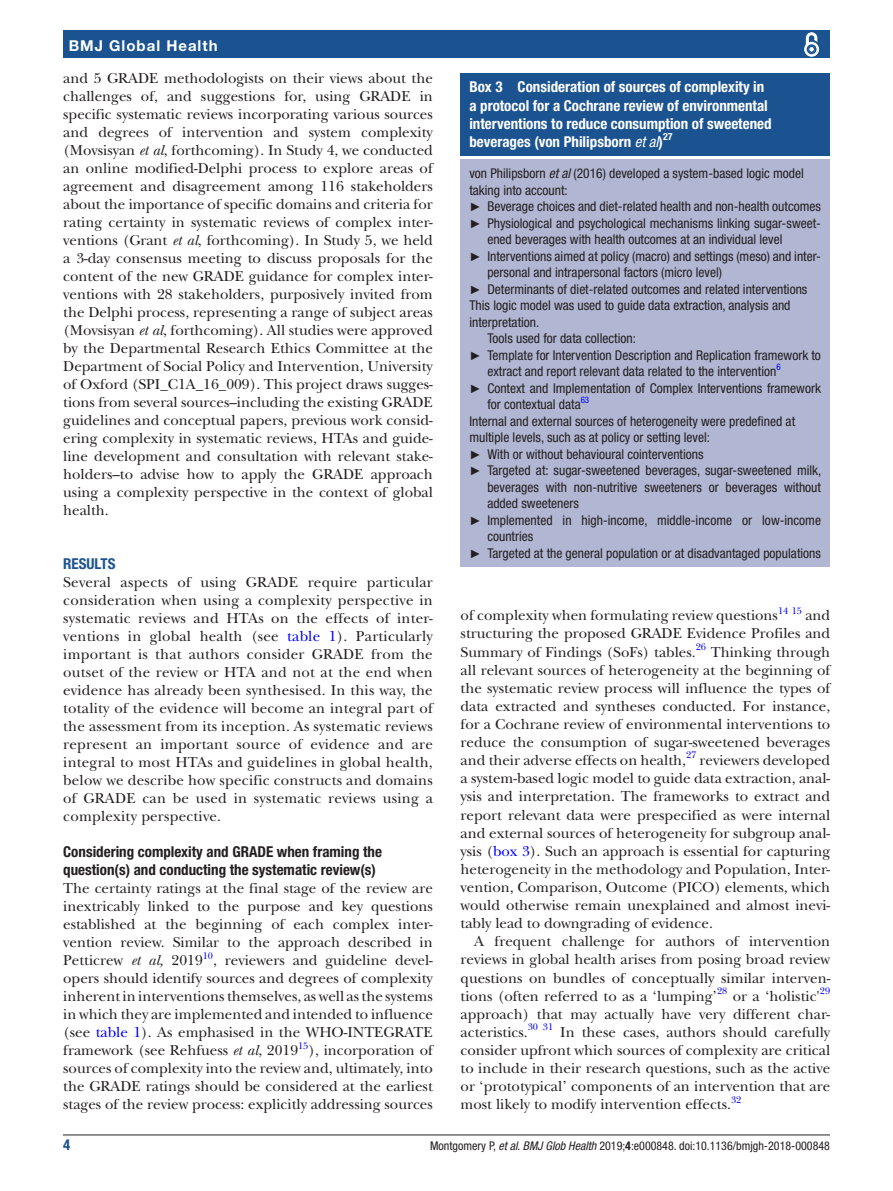
<style>
.page{position:relative;width:893px;height:1191px;background:#fff}
.page>*{position:absolute;margin:0;border:0;box-sizing:border-box;transform-origin:0 0}
.t1{font:15px/18px "New Baskerville";color:#231f20;text-align:justify}
.t2{font:700 condensed 15px/18px "Helvetica Neue LT Std";color:#fff}
.t3{font:700 condensed 15px/18px "Helvetica Neue LT Std";color:#231f20}
.t4{font:700 15px "Helvetica Neue LT Std";letter-spacing:.065em;color:#fff}
.t5{font:700 condensed 15px "Helvetica Neue LT Std";color:#1b5391}
.t6{font:condensed 13.5px "Helvetica Neue LT Std";color:#231f20}
.t7{font:condensed 12px "Helvetica Neue LT Std";color:#231f20}
.t8{font:9.9px "New Baskerville";color:#00f}
.t9{font:700 condensed 9.9px "Helvetica Neue LT Std";color:#fff}
.s1{font-style:italic}
.s2{color:#00f}
.s3{font-weight:400;font-style:italic}
.s4{font-family:"Arial";font-stretch:normal;font-size:12px}
.s5{font-weight:700}
</style>
<div class="page">
<hr style="left:63px;top:1134px;width:767px;height:1px;background:#231f20">
<div style="left:63px;top:31px;width:767px;height:27px;background:#1b5391"></div>
<svg style="left:804px;top:32px;width:16px;height:25px"></svg>
<div style="left:808px;top:46px;width:7px;height:7px;border:1px solid #1b5391;border-radius:50%"></div>
<div style="left:460px;top:73px;width:370px;height:82px;background:#1b5391"></div>
<div style="left:460px;top:160px;width:370px;height:407px;background:#b1b7d3"></div>
<p class="t4" style="left:69px;top:36px;width:150px">BMJ Global Health</p>
<p class="t1" style="left:63px;top:69px;width:371px">and 5 GRADE methodologists on their views about the challenges of, and suggestions for, using GRADE in specific systematic reviews incorporating various sources and degrees of intervention and system complexity (Movsisyan <span class="s1">et al</span>, forthcoming). In Study 4, we conducted an online modified-Delphi process to explore areas of agreement and disagreement among 116 stakeholders about the importance of specific domains and criteria for rating certainty in systematic reviews of complex inter&shy;ventions (Grant <span class="s1">et al</span>, forthcoming). In Study 5, we held a 3-day consensus meeting to discuss proposals for the content of the new GRADE guidance for complex inter&shy;ventions with 28 stakeholders, purposively invited from the Delphi process, representing a range of subject areas (Movsisyan <span class="s1">et al</span>, forthcoming). All studies were approved by the Departmental Research Ethics Committee at the Department of Social Policy and Intervention, University of Oxford (SPI_C1A_16_009). This project draws sugges&shy;tions from several sources–including the existing GRADE guidelines and conceptual papers, previous work consid&shy;ering complexity in systematic reviews, HTAs and guide&shy;line development and consultation with relevant stake&shy;holders–to advise how to apply the GRADE approach using a complexity perspective in the context of global health.</p>
<p class="t5" style="left:63px;top:555px;width:54px">Results</p>
<p class="t1" style="left:63px;top:573px;width:371px">Several aspects of using GRADE require particular consideration when using a complexity perspective in systematic reviews and HTAs on the effects of inter&shy;ventions in global health (see <span class="s2">table 1</span>). Particularly important is that authors consider GRADE from the outset of the review or HTA and not at the end when evidence has already been synthesised. In this way, the totality of the evidence will become an integral part of the assessment from its inception. As systematic reviews represent an important source of evidence and are integral to most HTAs and guidelines in global health, below we describe how specific constructs and domains of GRADE can be used in systematic reviews using a complexity perspective.</p>
<p class="t3" style="left:63px;top:842px;width:320px">Considering complexity and GRADE when framing the question(s) and conducting the systematic review(s)</p>
<p class="t1" style="left:63px;top:879px;width:371px">The certainty ratings at the final stage of the review are inextricably linked to the purpose and key questions established at the beginning of each complex inter&shy;vention review. Similar to the approach described in Petticrew <span class="s1">et al,</span> 2019</p>
<p class="t8" style="left:203px;top:949px;width:12px">10</p>
<p class="t1" style="left:63px;top:951px;width:371px;text-indent:150px">, reviewers and guideline devel&shy;opers should identify sources and degrees of complexity inherent in interventions themselves, as well as the systems in which they are implemented and intended to influence (see <span class="s2">table 1</span>). As emphasised in the WHO-INTEGRATE framework (see Rehfuess <span class="s1">et al</span>, 2019</p>
<p class="t8" style="left:298px;top:1039px;width:12px">15</p>
<p class="t1" style="left:63px;top:1041px;width:371px;text-indent:245px">), incorporation of sources of complexity into the review and, ultimately, into the GRADE ratings should be considered at the earliest stages of the review process: explicitly addressing sources</p>
<p class="t2" style="left:469px;top:78px;width:304px">Box 3 Consideration of sources of complexity in a protocol for a Cochrane review of environmental interventions to reduce consumption of sweetened beverages (von Philipsborn <span class="s3">et al</span>)</p>
<p class="t9" style="left:663px;top:130px;width:11px">27</p>
<p class="t6" style="left:469px;top:166px;width:336px">von Philipsborn <span class="s1">et al</span> (2016) developed a system-based logic model</p>
<p class="t6" style="left:469px;top:182px;width:100px">taking into account:</p>
<p class="t6" style="left:469px;top:199px;width:353px"><span class="s4">►</span> Beverage choices and diet-related health and non-health outcomes</p>
<p class="t6" style="left:469px;top:215px;width:353px"><span class="s4">►</span> Physiological and psychological mechanisms linking sugar-sweet-</p>
<p class="t6" style="left:487px;top:232px;width:297px">ened beverages with health outcomes at an individual level</p>
<p class="t6" style="left:469px;top:248px;width:353px"><span class="s4">►</span> Interventions aimed at policy (macro) and settings (meso) and inter-</p>
<p class="t6" style="left:487px;top:265px;width:236px">personal and intrapersonal factors (micro level)</p>
<p class="t6" style="left:469px;top:281px;width:340px"><span class="s4">►</span> Determinants of diet-related outcomes and related interventions</p>
<p class="t6" style="left:469px;top:298px;width:323px">This logic model was used to guide data extraction, analysis and</p>
<p class="t6" style="left:469px;top:314px;width:72px">interpretation.</p>
<p class="t6" style="left:487px;top:331px;width:150px">Tools used for data collection:</p>
<p class="t6" style="left:469px;top:347px;width:353px"><span class="s4">►</span> Template for Intervention Description and Replication framework to</p>
<p class="t6" style="left:487px;top:364px;width:295px">extract and report relevant data related to the intervention<sup>6</sup></p>
<p class="t6" style="left:469px;top:380px;width:353px"><span class="s4">►</span> Context and Implementation of Complex Interventions framework</p>
<p class="t6" style="left:487px;top:397px;width:103px">for contextual data<sup>63</sup></p>
<p class="t6" style="left:469px;top:413px;width:327px">Internal and external sources of heterogeneity were predefined at</p>
<p class="t6" style="left:469px;top:430px;width:242px">multiple levels, such as at policy or setting level:</p>
<p class="t6" style="left:469px;top:446px;width:236px"><span class="s4">►</span> With or without behavioural cointerventions</p>
<p class="t6" style="left:469px;top:463px;width:354px"><span class="s4">►</span> Targeted at: sugar-sweetened beverages, sugar-sweetened milk,</p>
<p class="t6" style="left:487px;top:479px;width:335px">beverages with non-nutritive sweeteners or beverages without</p>
<p class="t6" style="left:487px;top:496px;width:93px">added sweeteners</p>
<p class="t6" style="left:469px;top:512px;width:353px"><span class="s4">►</span> Implemented in high-income, middle-income or low-income</p>
<p class="t6" style="left:487px;top:529px;width:47px">countries</p>
<p class="t6" style="left:469px;top:545px;width:353px"><span class="s4">►</span> Targeted at the general population or at disadvantaged populations</p>
<p class="t1" style="left:461px;top:606px;width:371px">of complexity when formulating review questions<sup>14</sup> <sup>15</sup> and structuring the proposed GRADE Evidence Profiles and Summary of Findings (SoFs) tables.</p>
<p class="t8" style="left:696px;top:641px;width:12px">26</p>
<p class="t1" style="left:461px;top:642px;width:371px;text-indent:250px">Thinking through all relevant sources of heterogeneity at the beginning of the systematic review process will influence the types of data extracted and syntheses conducted. For instance, for a Cochrane review of environmental interventions to reduce the consumption of sugar-sweetened beverages and their adverse effects on health,<sup>27</sup> reviewers developed a system-based logic model to guide data extraction, anal&shy;ysis and interpretation. The frameworks to extract and report relevant data were prespecified as were internal and external sources of heterogeneity for subgroup anal&shy;ysis (<span class="s2">box 3</span>). Such an approach is essential for capturing heterogeneity in the methodology and Population, Inter&shy;vention, Comparison, Outcome (PICO) elements, which would otherwise remain unexplained and almost inevi&shy;tably lead to downgrading of evidence.</p>
<p class="t1" style="left:461px;top:932px;width:371px;text-indent:14px">A frequent challenge for authors of intervention reviews in global health arises from posing broad review questions on bundles of conceptually similar interven&shy;tions (often referred to as a ‘lumping’<sup>28</sup> or a ‘holistic'</p>
<p class="t8" style="left:820px;top:985px;width:12px">29</p>
<p class="t1" style="left:461px;top:1005px;width:371px">approach) that may actually have very different char&shy;acteristics.</p>
<p class="t8" style="left:528px;top:1021px;width:27px">30 31</p>
<p class="t1" style="left:461px;top:1023px;width:371px;text-indent:100px">In these cases, authors should carefully consider upfront which sources of complexity are critical to include in their research questions, such as the active or ‘prototypical’ components of an intervention that are most likely to modify intervention effects.</p>
<p class="t8" style="left:731px;top:1093px;width:12px">32</p>
<p class="t5" style="left:63px;top:1135px;width:9px">4</p>
<p class="t7" style="left:430px;top:1138px;width:401px">Montgomery P, <span class="s1">et al</span>. <span class="s1">BMJ Glob Health</span> 2019;<span class="s5">4</span>:e000848. doi:10.1136/bmjgh-2018-000848</p>
</div>
